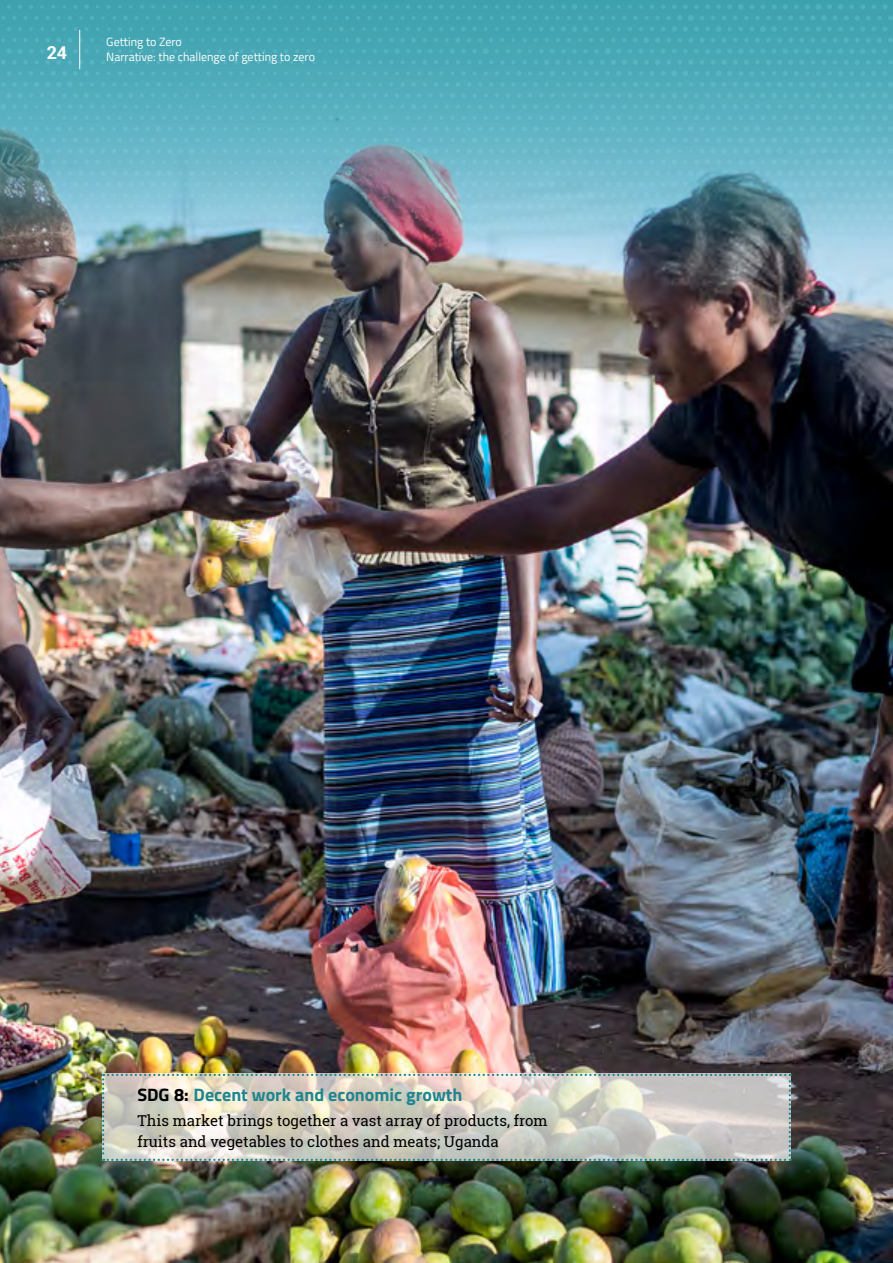
<style>
.page{position:relative;width:893px;height:1263px;background:#fff}
.page>*{position:absolute;margin:0;border:0;box-sizing:border-box;transform-origin:0 0}
.t1{font:700 18px "Titillium";color:#20858f}
.t2{font:700 18px "Roboto Slab";color:#fff}
.t3{font:15px/21px "Roboto Slab";color:#000}
.t4{font:12px "Titillium";color:#fff}
.s1{color:#000}
</style>
<div class="page">
<img style="left:0;top:540px;width:893px;height:723px">
<svg style="left:102px;top:1074px;width:689px;height:87px;background:#cfcec4"></svg>
<img style="left:0;top:0;width:893px;height:540px">
<hr style="left:79px;top:30px;width:1px;height:39px;background:#fff">
<p class="t4" style="left:106px;top:33px;width:77px">Getting to Zero</p>
<p class="t2" style="left:47px;top:40px;width:22px">24</p>
<p class="t4" style="left:106px;top:48px;width:210px">N arrative: the challenge of getting to zero</p>
<p class="t1" style="left:137px;top:1081px;width:327px"><span class="s1">SDG 8:</span> Decent work and economic growth</p>
<p class="t3" style="left:137px;top:1110px;width:412px">This market brings together a vast array of products, from fruits and vegetables to clothes and meats; Uganda</p>
</div>
